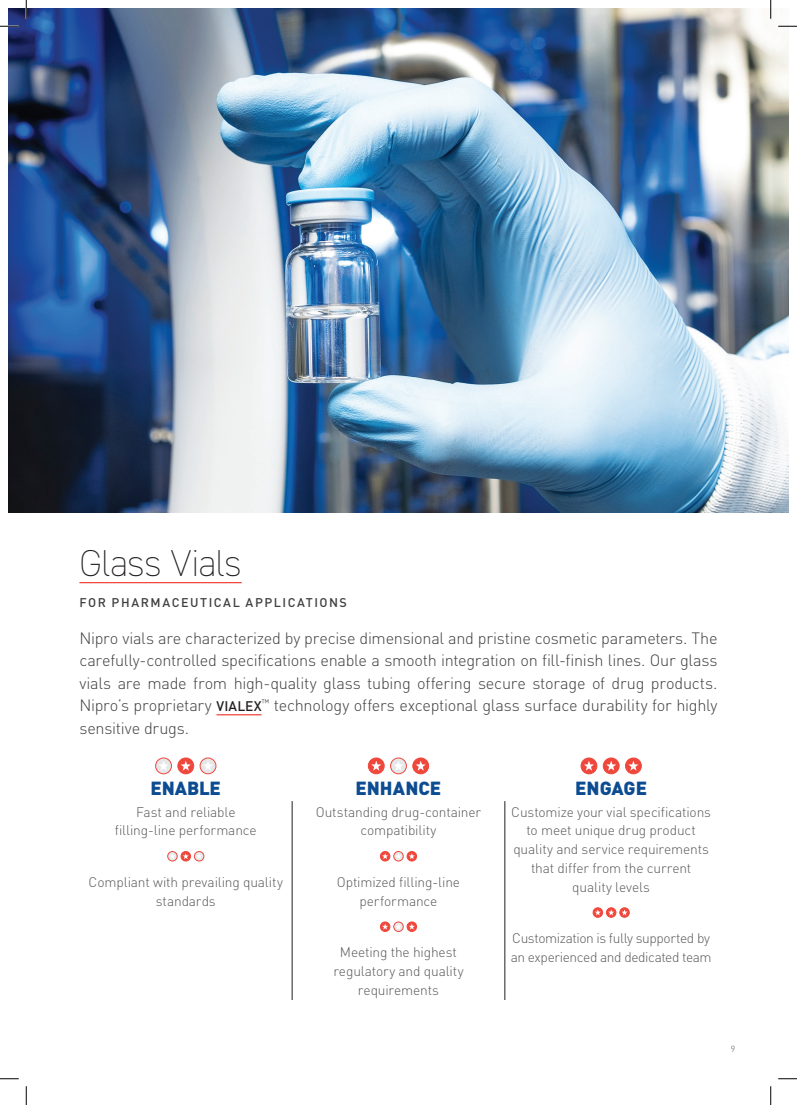
<style>
.page{position:relative;width:797px;height:1105px;background:#fff}
.page>*{position:absolute;margin:0;border:0;box-sizing:border-box;transform-origin:0 0}
.t1{font:200 37.5px "DIN2014";letter-spacing:-.02em;color:#231f20}
.t2{font:900 18.75px "DIN Pro";letter-spacing:-.005em;color:#0d4c91}
.t3{font:300 16.25px/22.5px "DIN Pro";letter-spacing:-.015em;color:#3e3e3f;text-align:justify}
.t4{font:300 13.75px/18.8px "DIN Pro";letter-spacing:-.01em;color:#57585a;text-align:center}
.t5{font:300 13.75px/18.8px "DIN Pro";letter-spacing:-.03em;color:#57585a}
.t6{font:500 12.5px "DIN Pro";letter-spacing:.12em;color:#3e3e3f}
.t7{font:300 8.75px "DIN Pro";color:#57585a}
.s1{font-weight:500;font-size:13.75px;color:#231f20}
</style>
<div class="page">
<img style="left:9px;top:9px;width:779px;height:503px">
<hr style="left:79px;top:582px;width:163px;height:1px;background:#ef473c">
<hr style="left:216px;top:714px;width:45px;height:1px;background:#ef473c">
<hr style="left:292px;top:801px;width:1px;height:199px;background:#231f20">
<hr style="left:504px;top:801px;width:1px;height:199px;background:#231f20">
<svg style="left:156px;top:758px;width:15px;height:16px"></svg>
<svg style="left:158px;top:761px;width:10px;height:10px"></svg>
<div style="left:155px;top:758px;width:17px;height:16px;border:1px solid #ef473c;border-radius:50%"></div>
<svg style="left:200px;top:758px;width:16px;height:16px"></svg>
<svg style="left:203px;top:761px;width:10px;height:10px"></svg>
<div style="left:200px;top:758px;width:16px;height:16px;border:1px solid #ef473c;border-radius:50%"></div>
<div style="left:178px;top:758px;width:16px;height:16px;background:#ef473c;border-radius:50%"></div>
<svg style="left:181px;top:761px;width:10px;height:10px"></svg>
<div style="left:177px;top:758px;width:17px;height:16px;border:1px solid #ef473c;border-radius:50%"></div>
<div style="left:368px;top:758px;width:16px;height:16px;background:#ef473c;border-radius:50%"></div>
<svg style="left:371px;top:761px;width:10px;height:10px"></svg>
<div style="left:368px;top:758px;width:16px;height:16px;border:1px solid #ef473c;border-radius:50%"></div>
<div style="left:413px;top:758px;width:15px;height:16px;background:#ef473c;border-radius:50%"></div>
<svg style="left:416px;top:761px;width:10px;height:10px"></svg>
<div style="left:412px;top:758px;width:17px;height:16px;border:1px solid #ef473c;border-radius:50%"></div>
<svg style="left:390px;top:758px;width:16px;height:16px"></svg>
<svg style="left:393px;top:761px;width:10px;height:10px"></svg>
<div style="left:390px;top:758px;width:17px;height:16px;border:1px solid #ef473c;border-radius:50%"></div>
<div style="left:581px;top:758px;width:16px;height:16px;background:#ef473c;border-radius:50%"></div>
<svg style="left:584px;top:761px;width:10px;height:10px"></svg>
<div style="left:580px;top:758px;width:17px;height:16px;border:1px solid #ef473c;border-radius:50%"></div>
<div style="left:625px;top:758px;width:16px;height:16px;background:#ef473c;border-radius:50%"></div>
<svg style="left:628px;top:761px;width:10px;height:10px"></svg>
<div style="left:625px;top:758px;width:16px;height:16px;border:1px solid #ef473c;border-radius:50%"></div>
<div style="left:603px;top:758px;width:16px;height:16px;background:#ef473c;border-radius:50%"></div>
<svg style="left:606px;top:761px;width:10px;height:10px"></svg>
<div style="left:603px;top:758px;width:16px;height:16px;border:1px solid #ef473c;border-radius:50%"></div>
<svg style="left:169px;top:853px;width:6px;height:6px"></svg>
<div style="left:167px;top:851px;width:10px;height:10px;border:1px solid #ef473c;border-radius:50%"></div>
<svg style="left:196px;top:853px;width:6px;height:6px"></svg>
<div style="left:194px;top:851px;width:10px;height:10px;border:1px solid #ef473c;border-radius:50%"></div>
<svg style="left:183px;top:853px;width:6px;height:6px"></svg>
<div style="left:181px;top:851px;width:10px;height:10px;border:1px solid #ef473c;border-radius:50%"></div>
<svg style="left:382px;top:853px;width:6px;height:6px"></svg>
<div style="left:380px;top:851px;width:10px;height:10px;border:1px solid #ef473c;border-radius:50%"></div>
<svg style="left:409px;top:853px;width:6px;height:6px"></svg>
<div style="left:407px;top:851px;width:10px;height:10px;border:1px solid #ef473c;border-radius:50%"></div>
<svg style="left:395px;top:853px;width:6px;height:6px"></svg>
<div style="left:393px;top:851px;width:10px;height:10px;border:1px solid #ef473c;border-radius:50%"></div>
<svg style="left:382px;top:924px;width:6px;height:5px"></svg>
<div style="left:380px;top:922px;width:10px;height:10px;border:1px solid #ef473c;border-radius:50%"></div>
<svg style="left:409px;top:924px;width:6px;height:5px"></svg>
<div style="left:407px;top:922px;width:10px;height:10px;border:1px solid #ef473c;border-radius:50%"></div>
<svg style="left:395px;top:924px;width:6px;height:5px"></svg>
<div style="left:393px;top:922px;width:10px;height:10px;border:1px solid #ef473c;border-radius:50%"></div>
<div style="left:593px;top:908px;width:9px;height:9px;background:#ef4d42;border-radius:50%"></div>
<svg style="left:595px;top:909px;width:5px;height:6px"></svg>
<div style="left:593px;top:907px;width:9px;height:10px;border:1px solid #ef473c;border-radius:50%"></div>
<svg style="left:621px;top:909px;width:6px;height:6px"></svg>
<div style="left:619px;top:907px;width:10px;height:10px;border:1px solid #ef473c;border-radius:50%"></div>
<svg style="left:608px;top:909px;width:6px;height:6px"></svg>
<div style="left:606px;top:907px;width:10px;height:10px;border:1px solid #ef473c;border-radius:50%"></div>
<svg style="left:0;top:25px;width:19px;height:2px"></svg>
<svg style="left:778px;top:25px;width:19px;height:2px"></svg>
<svg style="left:0;top:1078px;width:19px;height:1px"></svg>
<svg style="left:778px;top:1078px;width:19px;height:1px"></svg>
<svg style="left:25px;top:0;width:2px;height:19px"></svg>
<svg style="left:25px;top:1086px;width:2px;height:19px"></svg>
<svg style="left:770px;top:0;width:1px;height:19px"></svg>
<svg style="left:770px;top:1086px;width:1px;height:19px"></svg>
<h1 class="t1" style="left:79px;top:541px;width:164px">Glass Vials</h1>
<p class="t6" style="left:79px;top:592px;width:269px">FOR PHARMACEUTICAL APPLICATIONS</p>
<p class="t3" style="left:79px;top:625px;width:639px">Nipro vials are characterized by precise dimensional and pristine cosmetic parameters. The carefully-controlled specifications enable a smooth integration on fill-finish lines. Our glass vials are made from high-quality glass tubing offering secure storage of drug products.<br>Nipro’s proprietary <span class="s1">VIALEX</span><sup>™</sup> technology offers exceptional glass surface durability for highly sensitive drugs.</p>
<p class="t2" style="left:150px;top:772px;width:72px">ENABLE</p>
<p class="t2" style="left:355px;top:772px;width:87px">ENHANCE</p>
<p class="t2" style="left:575px;top:772px;width:73px">ENGAGE</p>
<p class="t4" style="left:115px;top:801px;width:143px">Fast and reliable filling-line performance</p>
<p class="t4" style="left:89px;top:871px;width:196px">Compliant with prevailing quality standards</p>
<p class="t4" style="left:511px;top:801px;width:201px">Customize your vial specifications to meet unique drug product quality and service requirements that differ from the current quality levels</p>
<p class="t5" style="left:510px;top:928px;width:202px">Customization is fully supported by an experienced and dedicated team</p>
<p class="t4" style="left:316px;top:801px;width:167px">Outstanding drug-container compatibility</p>
<p class="t4" style="left:337px;top:871px;width:125px">Optimized filling-line performance</p>
<p class="t4" style="left:333px;top:942px;width:132px">Meeting the highest regulatory and quality requirements</p>
<p class="t7" style="left:730px;top:1042px;width:6px">9</p>
</div>
